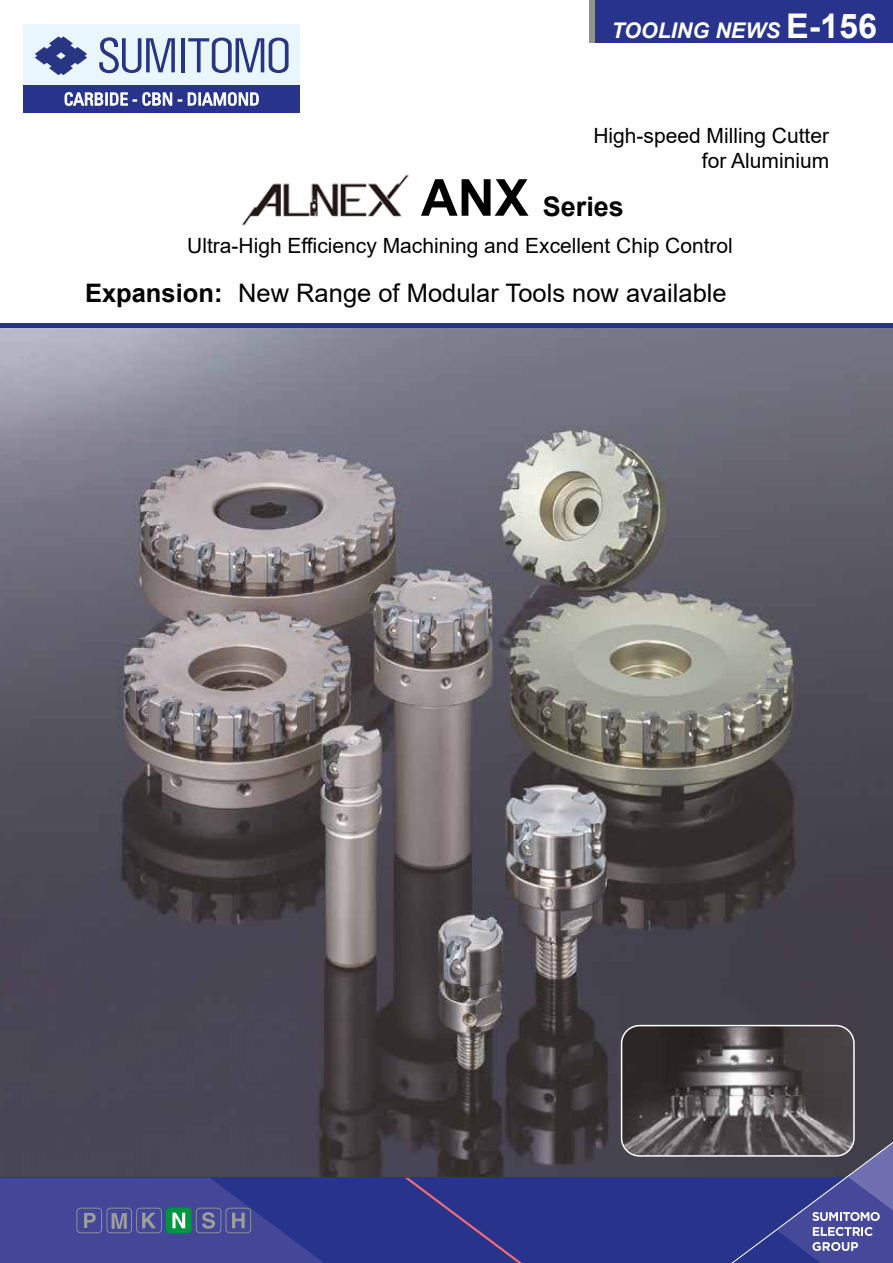
<style>
.page{position:relative;width:893px;height:1263px;background:#fff}
.page>*{position:absolute;margin:0;border:0;box-sizing:border-box;transform-origin:0 0}
.t1{font:700 27px "Arial";color:#000}
.t2{font:25.5px "Arial";color:#000}
.t3{font:italic 700 21.6px "Arial";color:#fff}
.t4{font:21px/25.2px "Arial";color:#000;text-align:right}
.s1{font-style:normal;font-size:34.05px}
.s2{font-size:51px}
.s3{font-weight:700}
</style>
<div class="page">
<img style="left:0;top:327px;width:893px;height:851px">
<div style="left:589px;top:0;width:6px;height:43px;background:#929292"></div>
<div style="left:595px;top:0;width:298px;height:43px;background:#28348b"></div>
<div style="left:23px;top:25px;width:277px;height:60px;background:#eaf6fe"></div>
<svg style="left:35px;top:36px;width:52px;height:39px"></svg>
<svg style="left:99px;top:37px;width:76px;height:36px"></svg>
<hr style="left:181px;top:38px;width:4px;height:34px;background:#283583">
<svg style="left:188px;top:38px;width:101px;height:35px"></svg>
<div style="left:23px;top:85px;width:277px;height:27px;background:#28348b"></div>
<svg style="left:65px;top:92px;width:72px;height:14px"></svg>
<svg style="left:143px;top:92px;width:29px;height:14px"></svg>
<svg style="left:188px;top:92px;width:70px;height:14px"></svg>
<img style="left:242px;top:174px;width:167px;height:52px">
<hr style="left:0;top:323px;width:893px;height:4px;background:#28348b">
<div style="left:0;top:1178px;width:893px;height:85px;background:#28348b"></div>
<svg style="left:405px;top:1178px;width:117px;height:85px"></svg>
<svg style="left:731px;top:1142px;width:162px;height:121px"></svg>
<svg style="left:0;top:1178px;width:323px;height:85px"></svg>
<img style="left:622px;top:1025px;width:232px;height:131px">
<div style="left:621px;top:1025px;width:234px;height:132px;border:2px solid #fff;border-radius:18px"></div>
<p class="t3" style="left:611px;top:16px;width:267px">TOOLING NEWS <span class="s1">E-156</span></p>
<p class="t4" style="left:593px;top:123px;width:237px">High-speed Milling Cutter for Aluminium</p>
<p class="t1" style="left:421px;top:187px;width:204px"><span class="s2">ANX</span> Series</p>
<p class="t4" style="left:187px;top:233px;width:547px">Ultra-High Efficiency Machining and Excellent Chip Control</p>
<p class="t2" style="left:85px;top:275px;width:643px"><span class="s3">Expansion:</span> New Range of Modular Tools now available</p>
</div>
